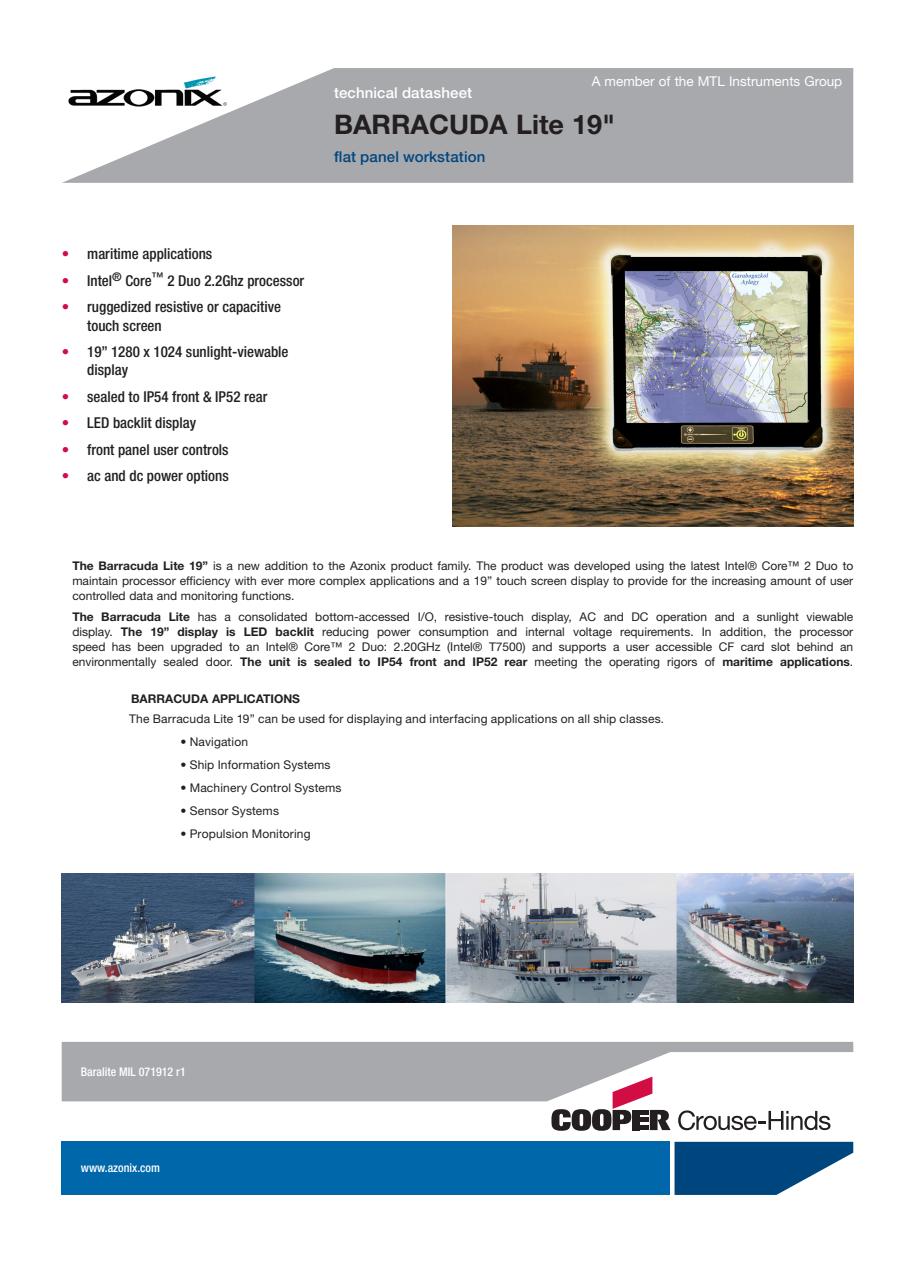
<style>
.page{position:relative;width:915px;height:1263px;background:#fff}
.page>*{position:absolute;margin:0;border:0;box-sizing:border-box;transform-origin:0 0}
.Front_Title_1{font:700 27px "Helvetica Neue LT Pro";color:#231f20}
.t1{font:500 condensed 15px/18px "Helvetica Neue LT Pro";color:#231f20}
.Front_Title_2{font:500 15px "Helvetica Neue LT Pro";letter-spacing:.005em;color:#00467e}
.t2{font:15px "Helvetica Neue LT Pro";letter-spacing:.005em;color:#fff}
.Intro_text{font:13.5px "Helvetica Neue LT Pro";color:#fff}
.Intro_text-2{font:12px/15px "Helvetica Neue LT Pro";color:#231f20;text-align:justify}
.Bullet_-_standard{font:12px "Helvetica Neue LT Pro";letter-spacing:.015em;color:#231f20}
.Body_text_-_black{font:12px "Helvetica Neue LT Pro";letter-spacing:.015em;color:#231f20}
.Body_text_-_white{font:500 condensed 12px "Helvetica Neue LT Pro";color:#fff}
.Intro_text-3{font:700 12px "Helvetica Neue LT Pro";color:#231f20}
.s1{color:#d20d44}
.s2{font-weight:700}
</style>
<div class="page">
<svg style="left:62px;top:68px;width:791px;height:115px;background:#b2b2b6"></svg>
<img style="left:67px;top:73px;width:160px;height:36px">
<svg style="left:674px;top:1142px;width:179px;height:53px"></svg>
<svg style="left:551px;top:1101px;width:119px;height:30px"></svg>
<svg style="left:678px;top:1110px;width:152px;height:20px"></svg>
<div style="left:62px;top:1142px;width:608px;height:53px;background:#0067aa"></div>
<svg style="left:62px;top:1042px;width:791px;height:59px;fill:#a8a9ad"></svg>
<img style="left:452px;top:225px;width:401px;height:301px">
<img style="left:62px;top:874px;width:791px;height:128px">
<img style="left:573px;top:225px;width:281px;height:250px">
<p class="t2" style="left:334px;top:77px;width:134px">technical datasheet</p>
<p class="Intro_text" style="left:591px;top:73px;width:252px">A member of the MTL Instruments Group</p>
<p class="Front_Title_1" style="left:334px;top:107px;width:282px">BARRACUDA Lite 19"</p>
<p class="Front_Title_2" style="left:334px;top:147px;width:153px">flat panel workstation</p>
<p class="t1" style="left:62px;top:245px;width:152px"><span class="s1">•</span> maritime applications</p>
<p class="t1" style="left:62px;top:272px;width:244px"><span class="s1">•</span> Intel<sup>®</sup> Core<sup>™</sup> 2 Duo 2.2Ghz processor</p>
<p class="t1" style="left:87px;top:298px;width:195px;text-indent:-26px"><span class="s1">•</span> ruggedized resistive or capacitive touch screen</p>
<p class="t1" style="left:87px;top:343px;width:203px;text-indent:-26px"><span class="s1">•</span> 19” 1280 x 1024 sunlight-viewable display</p>
<p class="t1" style="left:62px;top:387px;width:207px"><span class="s1">•</span> sealed to IP54 front &amp; IP52 rear</p>
<p class="t1" style="left:62px;top:414px;width:136px"><span class="s1">•</span> LED backlit display</p>
<p class="t1" style="left:62px;top:440px;width:168px"><span class="s1">•</span> front panel user controls</p>
<p class="t1" style="left:62px;top:467px;width:168px"><span class="s1">•</span> ac and dc power options</p>
<p class="Intro_text-2" style="left:72px;top:558px;width:782px"><span class="s2">The Barracuda Lite 19”</span> is a new addition to the Azonix product family. The product was developed using the latest Intel® Core™ 2 Duo to maintain processor efficiency with ever more complex applications and a 19” touch screen display to provide for the increasing amount of user controlled data and monitoring functions.</p>
<p class="Intro_text-2" style="left:72px;top:609px;width:782px"><span class="s2">The Barracuda Lite</span> has a consolidated bottom-accessed I/O, resistive-touch display, AC and DC operation and a sunlight viewable display. <span class="s2">The 19” display is LED backlit</span> reducing power consumption and internal voltage requirements. In addition, the processor speed has been upgraded to an Intel® Core™ 2 Duo: 2.20GHz (Intel® T7500) and supports a user accessible CF card slot behind an environmentally sealed door. <span class="s2">The unit is sealed to IP54 front and IP52 rear</span> meeting the operating rigors of <span class="s2">maritime applications</span>.</p>
<p class="Intro_text-3" style="left:131px;top:691px;width:170px">BARRACUDA APPLICATIONS</p>
<p class="Body_text_-_black" style="left:129px;top:712px;width:536px">The Barracuda Lite 19” can be used for displaying and interfacing applications on all ship classes.</p>
<p class="Bullet_-_standard" style="left:180px;top:735px;width:69px">• Navigation</p>
<p class="Bullet_-_standard" style="left:180px;top:757px;width:152px">• Ship Information Systems</p>
<p class="Bullet_-_standard" style="left:180px;top:780px;width:162px">• Machinery Control Systems</p>
<p class="Bullet_-_standard" style="left:180px;top:803px;width:100px">• Sensor Systems</p>
<p class="Bullet_-_standard" style="left:180px;top:826px;width:132px">• Propulsion Monitoring</p>
<p class="Body_text_-_white" style="left:81px;top:1064px;width:106px">Baralite MIL 071912 r1</p>
<p class="Body_text_-_white" style="left:81px;top:1160px;width:81px">www.azonix.com</p>
</div>
